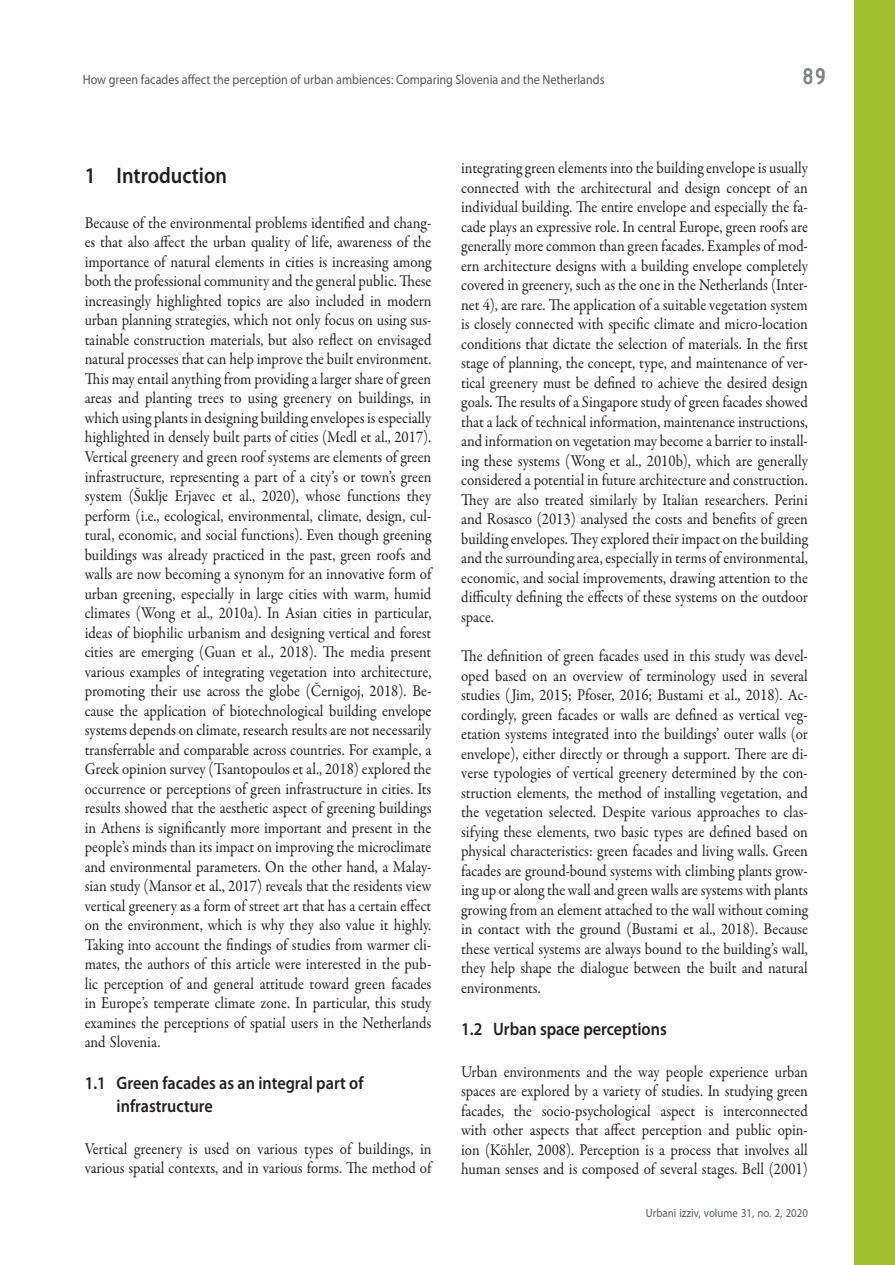
<style>
.page{position:relative;width:895px;height:1265px;background:#fff}
.page>*{position:absolute;margin:0;border:0;box-sizing:border-box;transform-origin:0 0}
.t1{font:24px "ISOCTEUR";color:#808285}
.t2{font:600 22.5px "Myriad Pro";color:#231f20;scale:.9 1}
.t3{font:600 18px/22.5px "Myriad Pro";color:#231f20;scale:.9 1}
.t4{font:16.5px/19.5px "Garamond Premr Pro";color:#231f20;text-align:justify;scale:.9 1}
.t5{font:13.5px "Myriad Pro";color:#57585a;scale:.9 1}
.t6{font:12px "Myriad Pro";color:#57585a;scale:.9 1}
</style>
<div class="page">
<svg style="left:803px;top:68px;width:21px;height:17px"></svg>
<div style="left:854px;top:0;width:41px;height:1264px;background:#a1c030"></div>
<p class="t5" style="left:83px;top:72px;width:581px">How green facades affect the perception of urban ambiences: Comparing Slovenia and the Netherlands</p>
<h1 class="t1" style="left:799px;top:61px;width:31px">89</h1>
<h2 class="t2" style="left:85px;top:161px;width:160px">1 Introduction</h2>
<p class="t4" style="left:85px;top:213px;width:387px">Because of the environmental problems identified and chang&shy;es that also affect the urban quality of life, awareness of the importance of natural elements in cities is increasing among both the professional community and the general public. These increasingly highlighted topics are also included in modern urban planning strategies, which not only focus on using sus&shy;tainable construction materials, but also reflect on envisaged natural processes that can help improve the built environment.<br>This may entail anything from providing a larger share of green areas and planting trees to using greenery on buildings, in which using plants in designing building envelopes is especially highlighted in densely built parts of cities (Medl et al., 2017).<br>Vertical greenery and green roof systems are elements of green infrastructure, representing a part of a city’s or town’s green system (Šuklje Erjavec et al., 2020), whose functions they perform (i.e., ecological, environmental, climate, design, cul&shy;tural, economic, and social functions). Even though greening buildings was already practiced in the past, green roofs and walls are now becoming a synonym for an innovative form of urban greening, especially in large cities with warm, humid climates (Wong et al., 2010a). In Asian cities in particular, ideas of biophilic urbanism and designing vertical and forest cities are emerging (Guan et al., 2018). The media present various examples of integrating vegetation into architecture, promoting their use across the globe (Černigoj, 2018). Be&shy;cause the application of biotechnological building envelope systems depends on climate, research results are not necessarily transferrable and comparable across countries. For example, a Greek opinion survey (Tsantopoulos et al., 2018) explored the occurrence or perceptions of green infrastructure in cities. Its results showed that the aesthetic aspect of greening buildings in Athens is significantly more important and present in the people’s minds than its impact on improving the microclimate and environmental parameters. On the other hand, a Malay&shy;sian study (Mansor et al., 2017) reveals that the residents view vertical greenery as a form of street art that has a certain effect on the environment, which is why they also value it highly.<br>Taking into account the findings of studies from warmer cli&shy;mates, the authors of this article were interested in the pub&shy;lic perception of and general attitude toward green facades in Europe’s temperate climate zone. In particular, this study examines the perceptions of spatial users in the Netherlands and Slovenia.</p>
<p class="t3" style="left:117px;top:1071px;width:276px;text-indent:-32px">1.1 Green facades as an integral part of infrastructure</p>
<p class="t4" style="left:85px;top:1139px;width:387px">Vertical greenery is used on various types of buildings, in various spatial contexts, and in various forms. The method of</p>
<p class="t4" style="left:461px;top:159px;width:387px">integrating green elements into the building envelope is usually connected with the architectural and design concept of an individual building. The entire envelope and especially the fa&shy;cade plays an expressive role. In central Europe, green roofs are generally more common than green facades. Examples of mod&shy;ern architecture designs with a building envelope completely covered in greenery, such as the one in the Netherlands (Inter&shy;net 4), are rare. The application of a suitable vegetation system is closely connected with specific climate and micro-location conditions that dictate the selection of materials. In the first stage of planning, the concept, type, and maintenance of ver&shy;tical greenery must be defined to achieve the desired design goals. The results of a Singapore study of green facades showed that a lack of technical information, maintenance instructions, and information on vegetation may become a barrier to install&shy;ing these systems (Wong et al., 2010b), which are generally considered a potential in future architecture and construction.<br>They are also treated similarly by Italian researchers. Perini and Rosasco (2013) analysed the costs and benefits of green building envelopes. They explored their impact on the building and the surrounding area, especially in terms of environmental, economic, and social improvements, drawing attention to the difficulty defining the effects of these systems on the outdoor space.</p>
<p class="t4" style="left:461px;top:646px;width:387px">The definition of green facades used in this study was devel&shy;oped based on an overview of terminology used in several studies (Jim, 2015; Pfoser, 2016; Bustami et al., 2018). Ac&shy;cordingly, green facades or walls are defined as vertical veg&shy;etation systems integrated into the buildings’ outer walls (or envelope), either directly or through a support. There are di&shy;verse typologies of vertical greenery determined by the con&shy;struction elements, the method of installing vegetation, and the vegetation selected. Despite various approaches to clas&shy;sifying these elements, two basic types are defined based on physical characteristics: green facades and living walls. Green facades are ground-bound systems with climbing plants grow&shy;ing up or along the wall and green walls are systems with plants growing from an element attached to the wall without coming in contact with the ground (Bustami et al., 2018). Because these vertical systems are always bound to the building’s wall, they help shape the dialogue between the built and natural environments.</p>
<p class="t3" style="left:461px;top:1016px;width:230px">1.2 Urban space perceptions</p>
<p class="t4" style="left:461px;top:1062px;width:387px">Urban environments and the way people experience urban spaces are explored by a variety of studies. In studying green facades, the socio-psychological aspect is interconnected with other aspects that affect perception and public opin&shy;ion (Köhler, 2008). Perception is a process that involves all human senses and is composed of several stages. Bell (2001)</p>
<p class="t6" style="left:645px;top:1206px;width:182px">Urbani izziv, volume 31, no. 2, 2020</p>
</div>
